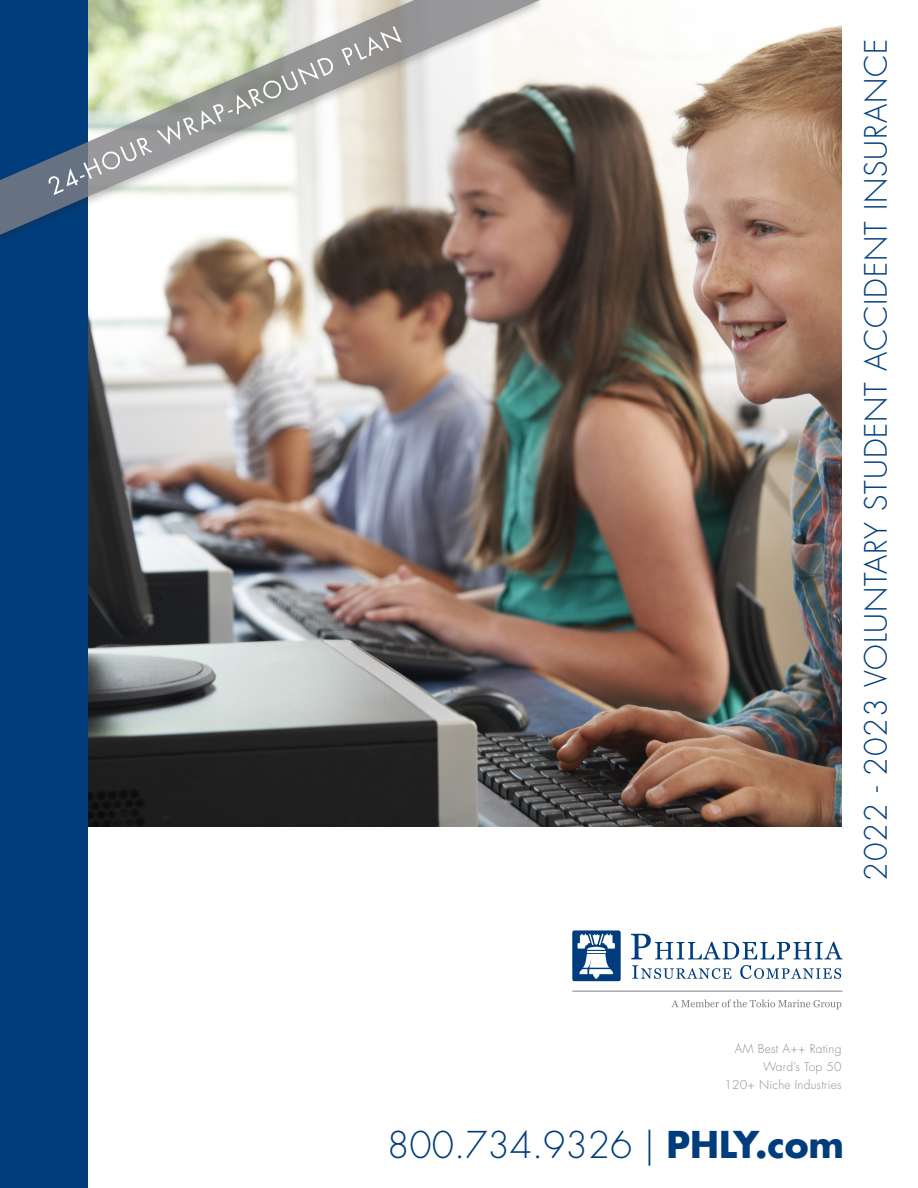
<style>
.page{position:relative;width:918px;height:1188px;background:#fff}
.page>*{position:absolute;margin:0;border:0;box-sizing:border-box;transform-origin:0 0}
.t1{font:300 36px "Futura";color:#013d7d}
.t2{font:300 30px "Futura";letter-spacing:.03em;color:#013d7d}
.t3{font:300 12px/18px "Futura";letter-spacing:.02em;color:#988b85;text-align:right}
.s1{font-weight:700}
</style>
<div class="page">
<svg style="left:631px;top:934px;width:212px;height:25px"></svg>
<svg style="left:632px;top:965px;width:99px;height:14px"></svg>
<svg style="left:740px;top:965px;width:101px;height:14px"></svg>
<svg style="left:572px;top:930px;width:49px;height:51px"></svg>
<hr style="left:572px;top:991px;width:271px;height:1px;background:#808083">
<svg style="left:671px;top:999px;width:170px;height:10px"></svg>
<img style="left:87px;top:21px;width:755px;height:805px">
<div style="left:0;top:0;width:87px;height:1188px;background:#013d7d"></div>
<div style="left:0;top:0;width:546px;height:259px;background:#231f20;opacity:.35"></div>
<svg style="left:0;top:0;width:545px;height:245px"></svg>
<svg style="left:48px;top:26px;width:354px;height:169px"></svg>
<p class="t2" style="left:858px;top:881px;width:843px;rotate:-90deg">2022 - 2023 VOLUNTARY STUDENT ACCIDENT INSURANCE</p>
<p class="t3" style="left:724px;top:1040px;width:119px">AM Best A++ Rating<br>Ward’s Top 50<br>120+ Niche Industries</p>
<h1 class="t1" style="left:387px;top:1123px;width:459px">800.734.9326 | <span class="s1">PHLY.com</span></h1>
</div>
